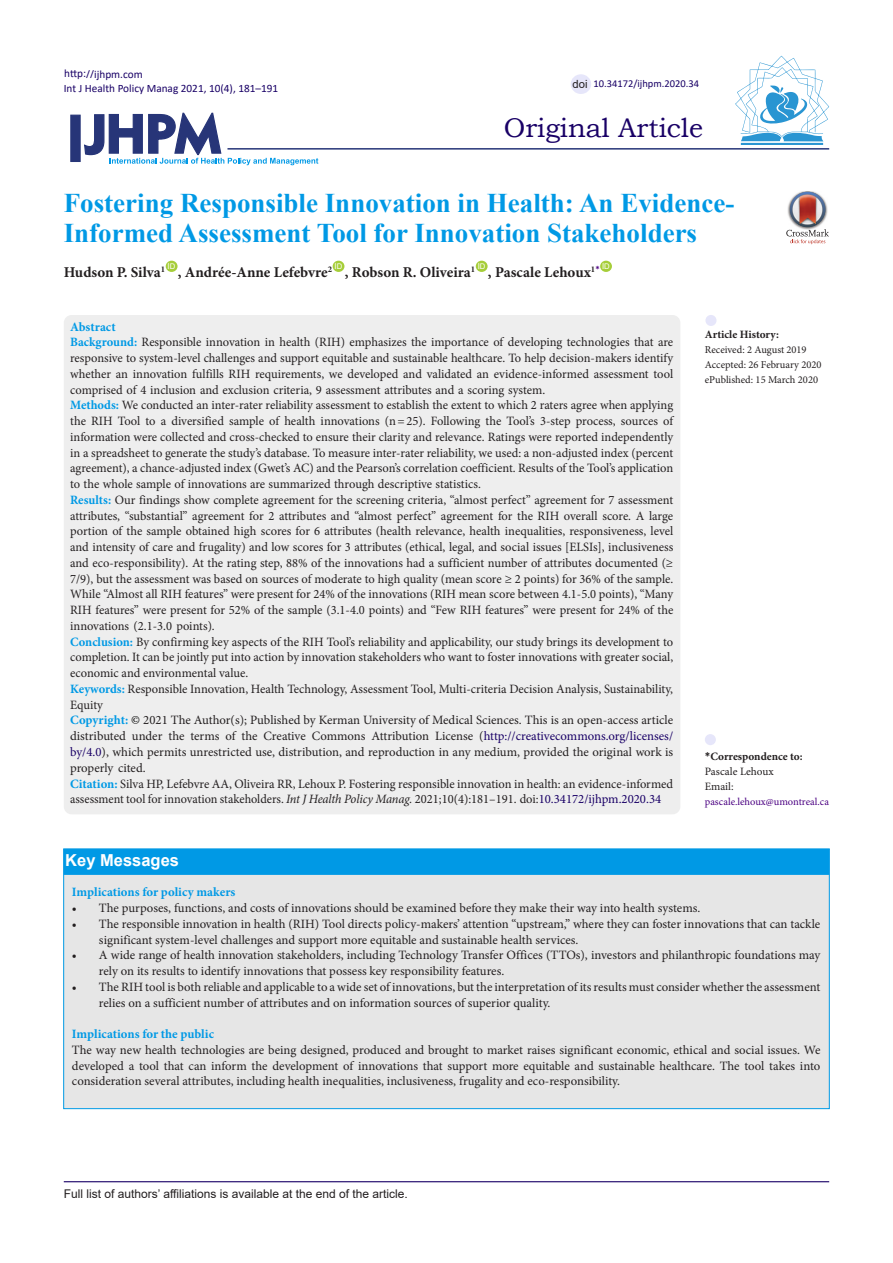
<style>
.page{position:relative;width:893px;height:1263px;background:#fff}
.page>*{position:absolute;margin:0;border:0;box-sizing:border-box;transform-origin:0 0}
.Default{font:700 27px/30px "Times New Roman";color:#0099e5}
.t1{font:27px "Bookman Old Style";color:#190066}
.t2{font:700 16.5px "Arial";color:#fff}
.Default-2{font:700 15px "Minion Pro";color:#231f20}
.Default-3{font:12.75px/15.8px "Minion Pro";color:#231f20;text-align:justify}
.Default-4{font:700 12.75px "Minion Pro";color:#0099e5}
.t3{font:12px "Arial";color:#231f20}
.t4{font:11.25px "Calibri";color:#190066}
.t5{font:700 11.25px "Minion Pro";color:#231f20}
.t6{font:11.25px "Minion Pro";color:#231f20}
.t7{font:11.25px "Arial";color:#231f20}
.t8{font:10.5px "Minion Pro";color:#231f20}
.t9{font:10.5px "Minion Pro";color:#4b0082}
.t10{font:10.5px "Calibri";color:#190066}
.t11{font:7.8px "Arial";color:#fff}
.s1{font-weight:700;color:#0099e5}
.s2{color:#000}
.s3{color:#190066}
.s4{font-style:italic}
.s5{font-family:"Calibri"}
</style>
<div class="page">
<svg style="left:84px;top:112px;width:234px;height:53px"></svg>
<div style="left:70px;top:115px;width:11px;height:47px;background:#273578;border:1px solid #273578"></div>
<div style="left:166px;top:261px;width:12px;height:11px;background:#a6ce39;border-radius:50%"></div>
<div style="left:333px;top:261px;width:11px;height:11px;background:#a6ce39;border-radius:50%"></div>
<div style="left:476px;top:261px;width:12px;height:11px;background:#a6ce39;border-radius:50%"></div>
<div style="left:600px;top:261px;width:12px;height:11px;background:#a6ce39;border-radius:50%"></div>
<hr style="left:227px;top:148px;width:602px;height:2px;background:#273578">
<div style="left:64px;top:315px;width:616px;height:499px;background:#eee;border-radius:8px"></div>
<div style="left:705px;top:734px;width:11px;height:11px;background:#e6e6fa;border-radius:50%"></div>
<div style="left:705px;top:315px;width:11px;height:11px;background:#e6e6fa;border-radius:50%"></div>
<hr style="left:64px;top:1181px;width:765px;height:1px;background:#190066">
<hr style="left:741px;top:143px;width:82px;height:2px;background:#2995d2">
<svg style="left:735px;top:56px;width:94px;height:85px"></svg>
<div style="left:571px;top:74px;width:20px;height:20px;background:#e6e6fa;border-radius:50%"></div>
<img style="left:801px;top:191px;width:13px;height:1px">
<svg style="left:786px;top:192px;width:43px;height:52px"></svg>
<div style="left:63px;top:849px;width:766px;height:260px;background:#e6e6e6;border:1px solid #0099e5"></div>
<div style="left:64px;top:849px;width:765px;height:26px;background:#0099e5;border:2px solid #0099e5"></div>
<p class="t4" style="left:64px;top:66px;width:80px">http://ijhpm.com</p>
<p class="t4" style="left:64px;top:81px;width:216px">Int J Health Policy Manag 2021, 10(4), 181–191</p>
<p class="t7" style="left:573px;top:76px;width:17px">doi</p>
<p class="t10" style="left:593px;top:76px;width:107px">10.34172/ijhpm.2020.34</p>
<p class="t1" style="left:504px;top:110px;width:201px">Original Article</p>
<p class="Default" style="left:64px;top:188px;width:672px">Fostering Responsible Innovation in Health: An Evidence-<br>Informed Assessment Tool for Innovation Stakeholders</p>
<p class="Default-2" style="left:64px;top:262px;width:103px">Hudson P. Silva<sup>1</sup></p>
<p class="t11" style="left:168px;top:261px;width:9px">ID</p>
<p class="t11" style="left:335px;top:261px;width:9px">ID</p>
<p class="t11" style="left:478px;top:261px;width:9px">ID</p>
<p class="Default-2" style="left:488px;top:262px;width:113px">, Pascale Lehoux<sup>1</sup><sup>*</sup></p>
<p class="t11" style="left:602px;top:261px;width:9px">ID</p>
<p class="Default-2" style="left:178px;top:262px;width:156px">, Andrée-Anne Lefebvre<sup>2</sup></p>
<p class="Default-2" style="left:345px;top:262px;width:132px">, Robson R. Oliveira<sup>1</sup></p>
<p class="Default-4" style="left:70px;top:318px;width:47px">Abstract</p>
<p class="Default-3" style="left:70px;top:335px;width:605px"><span class="s1">Background:</span> Responsible innovation in health (RIH) emphasizes the importance of developing technologies that are responsive to system-level challenges and support equitable and sustainable healthcare. To help decision-makers identify whether an innovation fulfills RIH requirements, we developed and validated an evidence-informed assessment tool comprised of 4 inclusion and exclusion criteria, 9 assessment attributes and a scoring system.</p>
<p class="Default-3" style="left:70px;top:398px;width:605px"><span class="s1">Methods:</span> We conducted an inter-rater reliability assessment to establish the extent to which 2 raters agree when applying the RIH Tool to a diversified sample of health innovations (n=25). Following the Tool’s 3-step process, sources of information were collected and cross-checked to ensure their clarity and relevance. Ratings were reported independently in a spreadsheet to generate the study’s database. To measure inter-rater reliability, we used: a non-adjusted index (percent agreement), a chance-adjusted index (Gwet’s AC) and the Pearson’s correlation coefficient. Results of the Tool’s application to the whole sample of innovations are summarized through descriptive statistics.</p>
<p class="Default-3" style="left:70px;top:492px;width:605px"><span class="s1">Results:</span> Our findings show complete agreement for the screening criteria, “almost perfect” agreement for 7 assessment attributes, “substantial” agreement for 2 attributes and “almost perfect” agreement for the RIH overall score. A large portion of the sample obtained high scores for 6 attributes (health relevance, health inequalities, responsiveness, level and intensity of care and frugality) and low scores for 3 attributes (ethical, legal, and social issues [ELSIs], inclusiveness and eco-responsibility). At the rating step, 88% of the innovations had a sufficient number of attributes documented (≥ 7/9), but the assessment was based on sources of moderate to high quality (mean score ≥ 2 points) for 36% of the sample.<br>While “Almost all RIH features” were present for 24% of the innovations (RIH mean score between 4.1-5.0 points), “Many RIH features” were present for 52% of the sample (3.1-4.0 points) and “Few RIH features” were present for 24% of the innovations (2.1-3.0 points).</p>
<p class="Default-3" style="left:70px;top:634px;width:605px"><span class="s1">Conclusion:</span> By confirming key aspects of the RIH Tool’s reliability and applicability, our study brings its development to completion. It can be jointly put into action by innovation stakeholders who want to foster innovations with greater social, economic and environmental value.</p>
<p class="Default-3" style="left:70px;top:681px;width:604px"><span class="s1">Keywords:</span> Responsible Innovation, Health Technology, Assessment Tool, Multi-criteria Decision Analysis, Sustainability,<br>Equity</p>
<p class="Default-3" style="left:70px;top:713px;width:605px"><span class="s1">Copyright:</span> <span class="s2">©</span> 2021 The Author(s); Published by Kerman University of Medical Sciences. This is an open-access article distributed under the terms of the Creative Commons Attribution License (<span class="s3">http://creativecommons.org/licenses/ by/4.0</span>), which permits unrestricted use, distribution, and reproduction in any medium, provided the original work is properly cited.</p>
<p class="Default-3" style="left:70px;top:776px;width:604px"><span class="s1">Citation:</span> Silva HP, Lefebvre AA, Oliveira RR, Lehoux P. Fostering responsible innovation in health: an evidence-informed assessment tool for innovation stakeholders. <span class="s4">Int J Health Policy Manag.</span> 2021;10(4):181–191. doi:<span class="s3">10.34172/ijhpm.2020.34</span></p>
<p class="t2" style="left:65px;top:848px;width:115px">Key Messages</p>
<p class="t5" style="left:705px;top:326px;width:76px">Article History:</p>
<p class="t8" style="left:705px;top:342px;width:103px">Received: 2 August 2019</p>
<p class="t8" style="left:705px;top:357px;width:118px">Accepted: 26 February 2020</p>
<p class="t8" style="left:705px;top:372px;width:115px">ePublished: 15 March 2020</p>
<p class="t5" style="left:705px;top:749px;width:99px"><span class="s5">*</span>Correspondence to:</p>
<p class="t6" style="left:705px;top:764px;width:70px">Pascale Lehoux</p>
<p class="t6" style="left:705px;top:779px;width:30px">Email:</p>
<p class="t9" style="left:705px;top:795px;width:126px">pascale.lehoux@umontreal.ca</p>
<p class="Default-4" style="left:72px;top:883px;width:165px">Implications for policy makers</p>
<p class="Default-3" style="left:72px;top:900px;width:630px">• The purposes, functions, and costs of innovations should be examined before they make their way into health systems.</p>
<p class="Default-3" style="left:99px;top:916px;width:723px;text-indent:-27px">• The responsible innovation in health (RIH) Tool directs policy-makers’ attention “upstream,” where they can foster innovations that can tackle significant system-level challenges and support more equitable and sustainable health services.</p>
<p class="Default-3" style="left:99px;top:947px;width:723px;text-indent:-27px">• A wide range of health innovation stakeholders, including Technology Transfer Offices (TTOs), investors and philanthropic foundations may rely on its results to identify innovations that possess key responsibility features.</p>
<p class="Default-3" style="left:99px;top:979px;width:723px;text-indent:-27px">• The RIH tool is both reliable and applicable to a wide set of innovations, but the interpretation of its results must consider whether the assessment relies on a sufficient number of attributes and on information sources of superior quality.</p>
<p class="Default-4" style="left:72px;top:1025px;width:144px">Implications for the public</p>
<p class="Default-3" style="left:72px;top:1042px;width:750px">The way new health technologies are being designed, produced and brought to market raises significant economic, ethical and social issues. We developed a tool that can inform the development of innovations that support more equitable and sustainable healthcare. The tool takes into consideration several attributes, including health inequalities, inclusiveness, frugality and eco-responsibility.</p>
<p class="t3" style="left:64px;top:1185px;width:346px">Full list of authors’ affiliations is available at the end of the article.</p>
</div>
